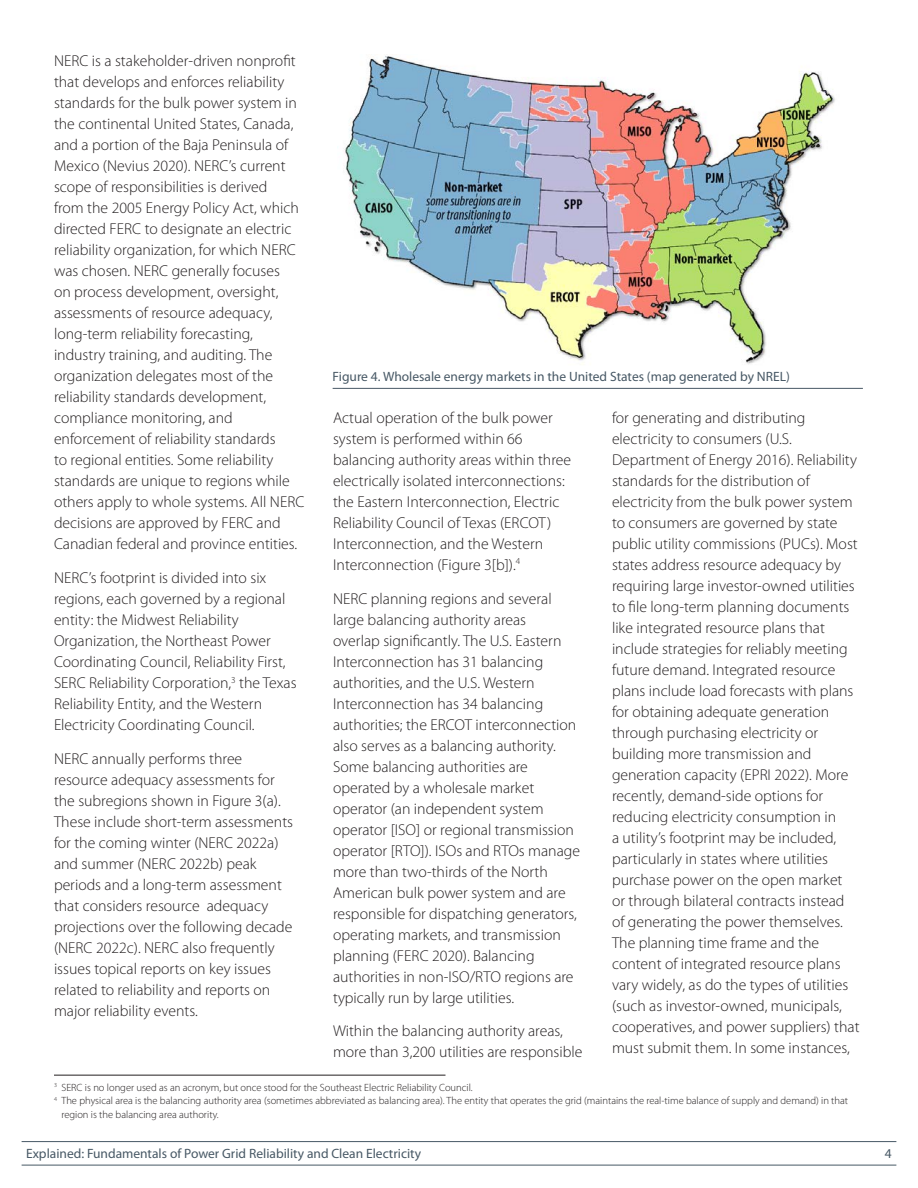
<style>
.page{position:relative;width:918px;height:1188px;background:#fff}
.page>*{position:absolute;margin:0;border:0;box-sizing:border-box;transform-origin:0 0}
.Body_10_5pt{font:300 15.75px/21px "Myriad Pro";color:#231f20}
.Image_Caption{font:13.5px "Myriad Pro";color:#475865}
.Footnote{font:300 10.5px/13.5px "Myriad Pro";color:#231f20}
</style>
<div class="page">
<hr style="left:54px;top:1075px;width:392px;height:1px;background:#231f20">
<img style="left:344px;top:56px;width:491px;height:309px">
<hr style="left:333px;top:388px;width:530px;height:1px;background:#475865">
<hr style="left:22px;top:1141px;width:874px;height:1px;background:#475865">
<hr style="left:22px;top:1165px;width:874px;height:1px;background:#475865">
<p class="Body_10_5pt" style="left:54px;top:50px;width:252px">NERC is a stakeholder-driven nonprofit that develops and enforces reliability standards for the bulk power system in the continental United States, Canada, and a portion of the Baja Peninsula of Mexico (Nevius 2020). NERC’s current scope of responsibilities is derived<br>from the 2005 Energy Policy Act, which directed FERC to designate an electric reliability organization, for which NERC was chosen. NERC generally focuses<br>on process development, oversight, assessments of resource adequacy, long-term reliability forecasting, industry training, and auditing. The organization delegates most of the reliability standards development, compliance monitoring, and enforcement of reliability standards<br>to regional entities. Some reliability standards are unique to regions while others apply to whole systems. All NERC decisions are approved by FERC and Canadian federal and province entities.</p>
<p class="Body_10_5pt" style="left:54px;top:567px;width:244px">NERC’s footprint is divided into six regions, each governed by a regional entity: the Midwest Reliability Organization, the Northeast Power Coordinating Council, Reliability First, SERC Reliability Corporation,<sup>3</sup> the Texas Reliability Entity, and the Western Electricity Coordinating Council.</p>
<p class="Body_10_5pt" style="left:54px;top:748px;width:241px">NERC annually performs three resource adequacy assessments for the subregions shown in Figure 3(a).<br>These include short-term assessments for the coming winter (NERC 2022a) and summer (NERC 2022b) peak periods and a long-term assessment that considers resource adequacy projections over the following decade (NERC 2022c). NERC also frequently issues topical reports on key issues related to reliability and reports on major reliability events.</p>
<p class="Image_Caption" style="left:333px;top:369px;width:459px">Figure 4. Wholesale energy markets in the United States (map generated by NREL)</p>
<p class="Body_10_5pt" style="left:333px;top:407px;width:240px">Actual operation of the bulk power system is performed within 66 balancing authority areas within three electrically isolated interconnections: the Eastern Interconnection, Electric Reliability Council of Texas (ERCOT)<br>Interconnection, and the Western Interconnection (Figure 3[b]).<sup>4</sup></p>
<p class="Body_10_5pt" style="left:333px;top:588px;width:249px">NERC planning regions and several large balancing authority areas<br>overlap significantly. The U.S. Eastern Interconnection has 31 balancing authorities, and the U.S. Western Interconnection has 34 balancing authorities; the ERCOT interconnection also serves as a balancing authority.<br>Some balancing authorities are operated by a wholesale market operator (an independent system operator [ISO] or regional transmission operator [RTO]). ISOs and RTOs manage more than two-thirds of the North American bulk power system and are responsible for dispatching generators, operating markets, and transmission planning (FERC 2020). Balancing authorities in non-ISO/RTO regions are typically run by large utilities.</p>
<p class="Body_10_5pt" style="left:333px;top:1021px;width:251px">Within the balancing authority areas, more than 3,200 utilities are responsible</p>
<p class="Body_10_5pt" style="left:612px;top:407px;width:249px">for generating and distributing electricity to consumers (U.S.<br>Department of Energy 2016). Reliability standards for the distribution of electricity from the bulk power system to consumers are governed by state public utility commissions (PUCs). Most states address resource adequacy by requiring large investor-owned utilities to file long-term planning documents like integrated resource plans that include strategies for reliably meeting future demand. Integrated resource plans include load forecasts with plans for obtaining adequate generation through purchasing electricity or building more transmission and generation capacity (EPRI 2022). More recently, demand-side options for reducing electricity consumption in<br>a utility’s footprint may be included, particularly in states where utilities purchase power on the open market<br>or through bilateral contracts instead of generating the power themselves.<br>The planning time frame and the content of integrated resource plans vary widely, as do the types of utilities (such as investor-owned, municipals, cooperatives, and power suppliers) that must submit them. In some instances,</p>
<p class="Footnote" style="left:54px;top:1080px;width:420px"><sup>3</sup> SERC is no longer used as an acronym, but once stood for the Southeast Electric Reliability Council.</p>
<p class="Footnote" style="left:62px;top:1094px;width:788px;text-indent:-8px"><sup>4</sup> The physical area is the balancing authority area (sometimes abbreviated as balancing area). The entity that operates the grid (maintains the real-time balance of supply and demand) in that region is the balancing area authority.</p>
<p class="Image_Caption" style="left:26px;top:1145px;width:397px">Explained: Fundamentals of Power Grid Reliability and Clean Electricity</p>
<p class="Image_Caption" style="left:885px;top:1145px;width:8px">4</p>
</div>
